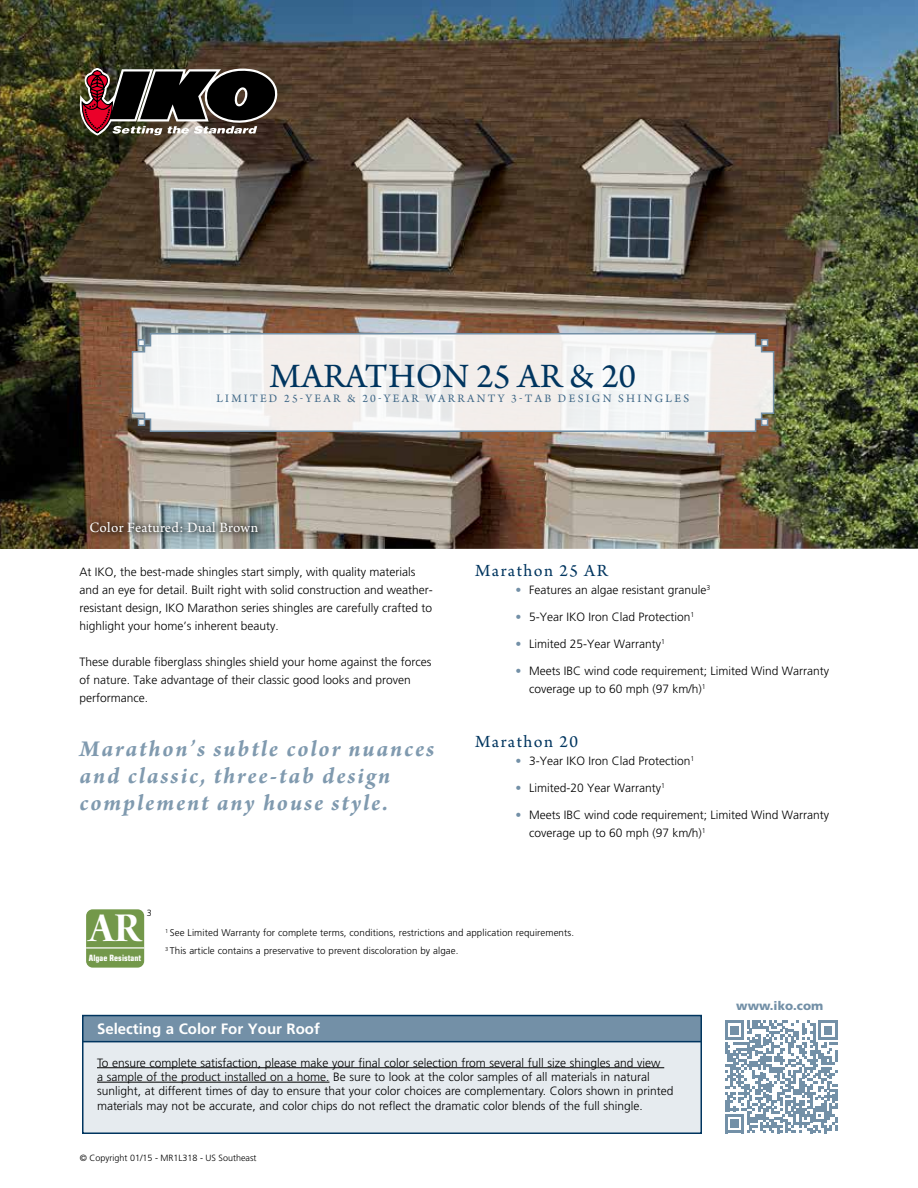
<style>
.page{position:relative;width:918px;height:1188px;background:#fff}
.page>*{position:absolute;margin:0;border:0;box-sizing:border-box;transform-origin:0 0}
.t1{font:44.1px "Arno Pro Bold Display";color:#fff}
.t2{font:36px "Arno Pro";letter-spacing:.01em;color:#00355f}
.t3{font:italic 700 24px/27px "Arno Pro";letter-spacing:.08em;color:#809aaf}
.t4{font:18px "Arno Pro";letter-spacing:.08em;color:#00355f}
.t5{font:700 15px "Frutiger LT Std";color:#fff}
.t6{font:15px "Arno Pro";letter-spacing:.015em;color:#fff}
.t7{font:900 12.15px "Frutiger LT Std";color:#7390a7}
.t8{font:300 12px/18px "Frutiger LT Std";color:#000}
.t9{font:12px "Arno Pro";letter-spacing:.19em;color:#406887}
.t10{font:300 9.75px/18px "Frutiger LT Std";letter-spacing:.01em;color:#000}
.t11{font:300 9px "Frutiger LT Std";color:#000}
.t12{font:700 condensed 8.7px "Eurostile LT Std";color:#fff}
.s1{color:#7390a7}
</style>
<div class="page">
<img style="left:0;top:0;width:918px;height:549px">
<div style="left:83px;top:1016px;width:618px;height:117px;background:#e6ebef"></div>
<hr style="left:97px;top:1067px;width:567px;height:1px;background:#000">
<hr style="left:97px;top:1082px;width:233px;height:1px;background:#000">
<div style="left:82px;top:1016px;width:620px;height:118px;border:2px solid #00355f"></div>
<div style="left:83px;top:1016px;width:618px;height:26px;background:#7390a7"></div>
<div style="left:82px;top:1015px;width:620px;height:27px;border:2px solid #00355f"></div>
<svg style="left:131px;top:332px;width:644px;height:101px"></svg>
<svg style="left:80px;top:68px;width:197px;height:68px;background:#4c3c3a"></svg>
<div style="left:85px;top:516px;width:182px;height:24px;background:#000;opacity:.75"></div>
<div style="left:86px;top:909px;width:58px;height:59px;background:#73984a;border-radius:7px"></div>
<hr style="left:86px;top:947px;width:58px;height:2px;background:#fff">
<svg style="left:725px;top:1020px;width:113px;height:113px"></svg>
<h2 class="t2" style="left:270px;top:356px;width:368px">MARATHON 25 AR &amp; 20</h2>
<p class="t9" style="left:216px;top:392px;width:474px">LIMITED 25-YEAR &amp; 20-YEAR WARRANTY 3-TAB DESIGN SHINGLES</p>
<p class="t6" style="left:90px;top:519px;width:170px">Color Featured: Dual Brown</p>
<p class="t8" style="left:80px;top:563px;width:355px">At IKO, the best-made shingles start simply, with quality materials and an eye for detail. Built right with solid construction and weather&shy;resistant design, IKO Marathon series shingles are carefully crafted to highlight your home’s inherent beauty.</p>
<p class="t8" style="left:80px;top:653px;width:354px">These durable fiberglass shingles shield your home against the forces of nature. Take advantage of their classic good looks and proven performance.</p>
<h3 class="t3" style="left:80px;top:736px;width:356px">Marathon’s subtle color nuances and classic, three-tab design complement any house style.</h3>
<h3 class="t4" style="left:475px;top:560px;width:134px">Marathon 25 AR</h3>
<p class="t8" style="left:516px;top:581px;width:196px"><span class="s1">•</span> Features an algae resistant granule<sup>3</sup></p>
<p class="t8" style="left:516px;top:608px;width:180px"><span class="s1">•</span> 5-Year IKO Iron Clad Protection<sup>1</sup></p>
<p class="t8" style="left:516px;top:635px;width:151px"><span class="s1">•</span> Limited 25-Year Warranty<sup>1</sup></p>
<p class="t8" style="left:529px;top:662px;width:302px;text-indent:-14px"><span class="s1">•</span> Meets IBC wind code requirement; Limited Wind Warranty coverage up to 60 mph (97 km/h)<sup>1</sup></p>
<h3 class="t4" style="left:475px;top:731px;width:104px">Marathon 20</h3>
<p class="t8" style="left:516px;top:752px;width:180px"><span class="s1">•</span> 3-Year IKO Iron Clad Protection<sup>1</sup></p>
<p class="t8" style="left:516px;top:779px;width:151px"><span class="s1">•</span> Limited-20 Year Warranty<sup>1</sup></p>
<p class="t8" style="left:529px;top:806px;width:302px;text-indent:-14px"><span class="s1">•</span> Meets IBC wind code requirement; Limited Wind Warranty coverage up to 60 mph (97 km/h)<sup>1</sup></p>
<p class="t11" style="left:147px;top:908px;width:7px">3</p>
<h1 class="t1" style="left:89px;top:903px;width:53px">AR</h1>
<p class="t12" style="left:89px;top:952px;width:54px">Algae Resistant</p>
<p class="t10" style="left:165px;top:924px;width:411px"><sup>1</sup> See Limited Warranty for complete terms, conditions, restrictions and application requirements.<br><sup>3</sup> This article contains a preservative to prevent discoloration by algae.</p>
<p class="t5" style="left:97px;top:1020px;width:224px">Selecting a Color For Your Roof</p>
<p class="t8" style="left:97px;top:1055px;width:578px;line-height:14.4px">To ensure complete satisfaction, please make your final color selection from several full size shingles and view<br>a sample of the product installed on a home. Be sure to look at the color samples of all materials in natural sunlight, at different times of day to ensure that your color choices are complementary. Colors shown in printed materials may not be accurate, and color chips do not reflect the dramatic color blends of the full shingle.</p>
<p class="t11" style="left:80px;top:1153px;width:178px">© Copyright 01/15 - MR1L318 - US Southeast</p>
<p class="t7" style="left:736px;top:998px;width:89px">www.iko.com</p>
</div>
